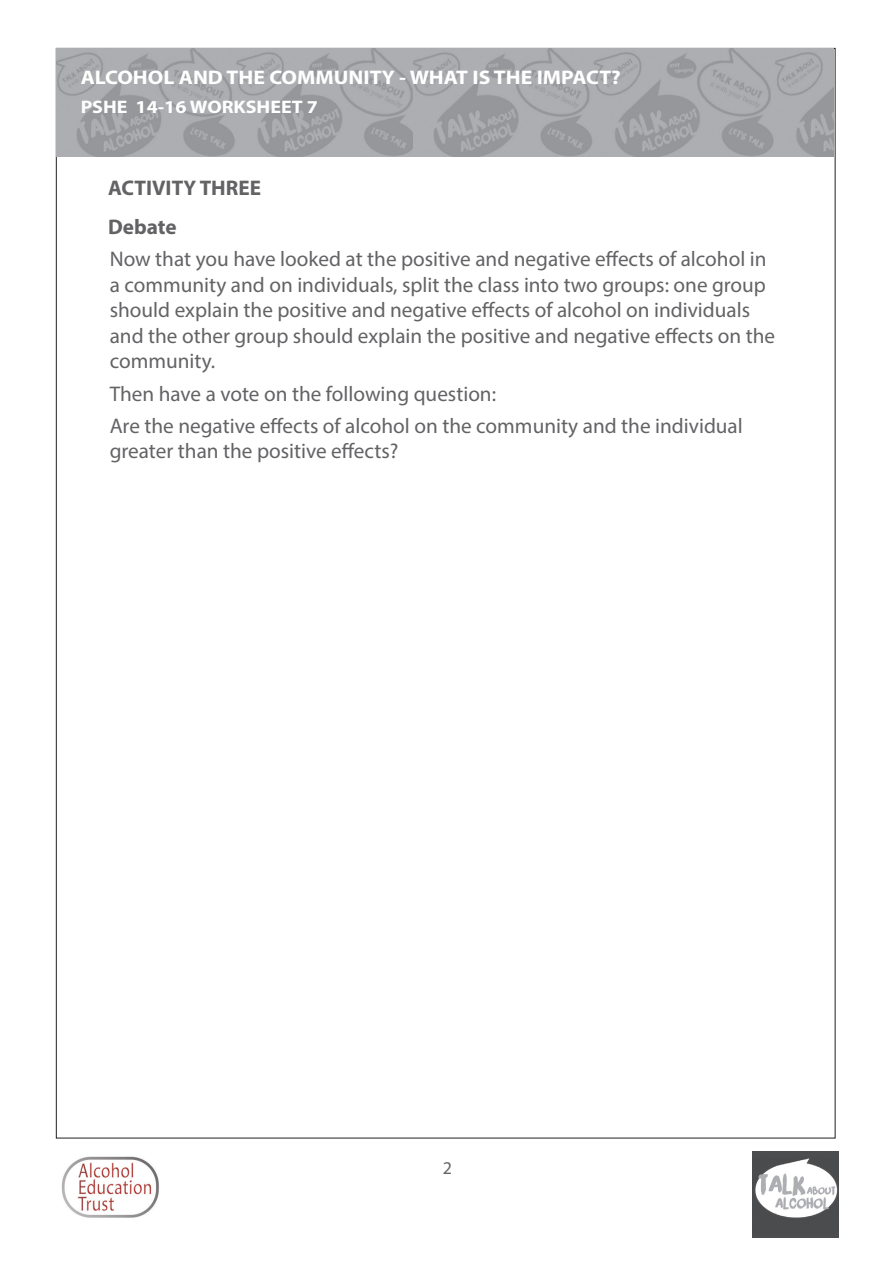
<style>
.page{position:relative;width:893px;height:1263px;background:#fff}
.page>*{position:absolute;margin:0;border:0;box-sizing:border-box;transform-origin:0 0}
.t1{font:21.15px/25.5px "Myriad Pro";color:#636366}
.t2{font:700 21.15px/39.2px "Myriad Pro";color:#636366}
.t3{font:700 19.65px "Myriad Pro";color:#fff;scale:1.1 1}
.t4{font:700 18.15px "Myriad Pro";color:#fff;scale:1.1 1}
.t5{font:18px "Myriad Pro";color:#636366}
</style>
<div class="page">
<img style="left:752px;top:1151px;width:87px;height:87px">
<img style="left:61px;top:1156px;width:98px;height:62px">
<img style="left:56px;top:48px;width:358px;height:108px">
<img style="left:414px;top:48px;width:419px;height:108px">
<p class="t3" style="left:81px;top:65px;width:493px">ALCOHOL AND THE COMMUNITY - WHAT IS THE IMPACT?</p>
<p class="t4" style="left:81px;top:95px;width:217px">PSHE 14-16 WORKSHEET 7</p>
<p class="t2" style="left:108px;top:168px;width:154px">ACTIVITY THREE<br>Debate</p>
<p class="t1" style="left:110px;top:246px;width:667px">Now that you have looked at the positive and negative effects of alcohol in a community and on individuals, split the class into two groups: one group should explain the positive and negative effects of alcohol on individuals and the other group should explain the positive and negative effects on the community.</p>
<p class="t1" style="left:110px;top:377px;width:635px;line-height:32.2px">Then have a vote on the following question:<br>Are the negative effects of alcohol on the community and the individual</p>
<p class="t1" style="left:110px;top:438px;width:290px">greater than the positive effects?</p>
<p class="t5" style="left:443px;top:1156px;width:11px">2</p>
</div>
